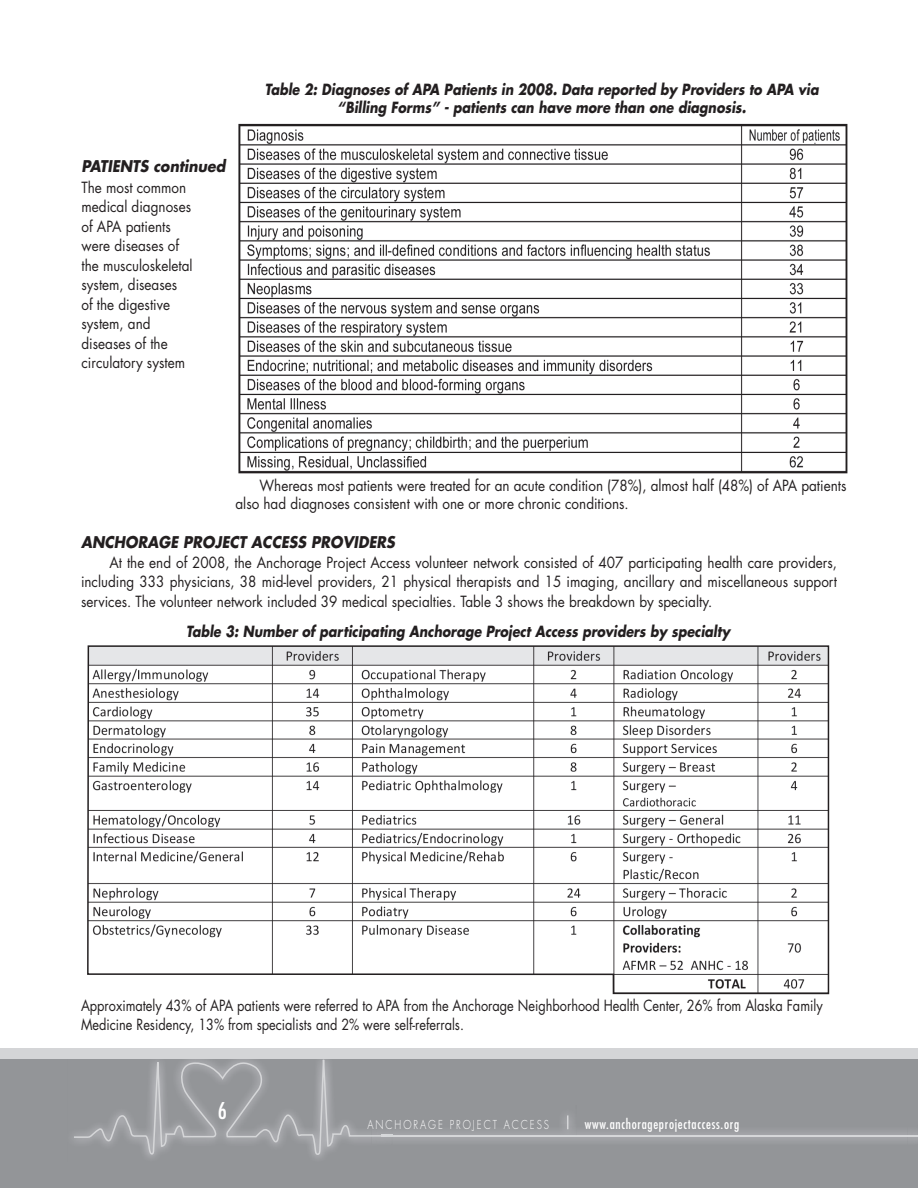
<style>
.page{position:relative;width:918px;height:1188px;background:#fff}
.page>*{position:absolute;margin:0;border:0;box-sizing:border-box;transform-origin:0 0}
.t1{font:condensed 22.5px "Futura";color:#fff}
.t2{font:italic 700 15.75px "Futura";color:#231f20;scale:.9 1}
.t3{font:15px/19.5px "Futura";color:#231f20;scale:.9 1}
.t4{font:italic 700 15px/18px "Futura";color:#231f20;text-align:center;scale:.85 1}
.t5{font:15px/19.5px "Futura";color:#231f20;scale:.85 1}
.t6{font:condensed 13.5px "Futura";letter-spacing:.05em;color:#fff}
.t7{font:300 12px "Futura";letter-spacing:.2em;color:#fff;scale:.8 1}
</style>
<div class="page">
<div style="left:0;top:1059px;width:918px;height:129px;background:#939598"></div>
<div style="left:392px;top:1132px;width:516px;height:9px;background:#a1a2a6"></div>
<img style="left:908px;top:1132px;width:10px;height:9px">
<img style="left:392px;top:1132px;width:165px;height:3px">
<hr style="left:382px;top:1135px;width:536px;height:2px;background:#d5d6d8">
<svg style="left:72px;top:1048px;width:311px;height:108px"></svg>
<div style="left:0;top:1049px;width:918px;height:10px;background:#d4d5d7"></div>
<img style="left:557px;top:1115px;width:20px;height:20px">
<svg style="left:567px;top:1115px;width:1px;height:14px"></svg>
<svg style="left:87px;top:645px;width:743px;height:350px"></svg>
<img style="left:238px;top:123px;width:609px;height:351px">
<p class="t2" style="left:82px;top:155px;width:161px">PATIENTS continued</p>
<p class="t3" style="left:82px;top:177px;width:125px">The most common medical diagnoses of APA patients were diseases of the musculoskeletal system, diseases<br>of the digestive system, and diseases of the circulatory system</p>
<p class="t4" style="left:265px;top:79px;width:653px">Table 2: Diagnoses of APA Patients in 2008. Data reported by Providers to APA via “Billing Forms” - patients can have more than one diagnosis.</p>
<p class="t3" style="left:236px;top:476px;width:680px;line-height:18px;text-indent:24px">Whereas most patients were treated for an acute condition (78%), almost half (48%) of APA patients also had diagnoses consistent with one or more chronic conditions.</p>
<p class="t2" style="left:81px;top:531px;width:350px">ANCHORAGE PROJECT ACCESS PROVIDERS</p>
<p class="t3" style="left:81px;top:552px;width:842px;text-align:justify;text-indent:28px">At the end of 2008, the Anchorage Project Access volunteer network consisted of 407 participating health care providers, including 333 physicians, 38 mid-level providers, 21 physical therapists and 15 imaging, ancillary and miscellaneous support services. The volunteer network included 39 medical specialties. Table 3 shows the breakdown by specialty.</p>
<p class="t4" style="left:186px;top:622px;width:641px">Table 3: Number of participating Anchorage Project Access providers by specialty</p>
<p class="t5" style="left:81px;top:995px;width:874px">Approximately 43% of APA patients were referred to APA from the Anchorage Neighborhood Health Center, 26% from Alaska Family<br>Medicine Residency, 13% from specialists and 2% were self-referrals.</p>
<h1 class="t1" style="left:218px;top:1096px;width:11px">6</h1>
<p class="t7" style="left:368px;top:1116px;width:228px">ANCHORAGE PROJECT ACCESS</p>
<p class="t6" style="left:585px;top:1116px;width:156px">www.anchorageprojectaccess.org</p>
</div>
